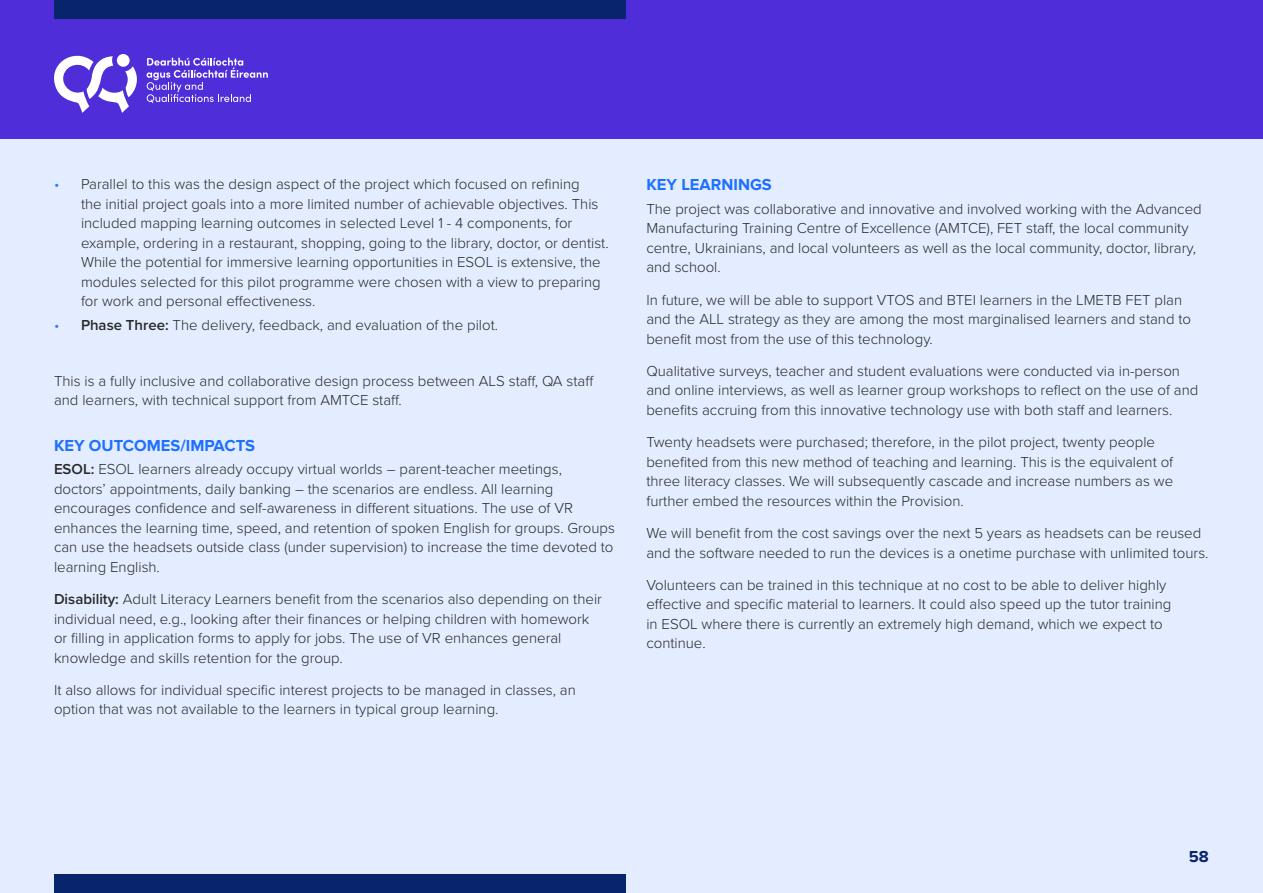
<style>
.page{position:relative;width:1263px;height:893px;background:#e3edff}
.page>*{position:absolute;margin:0;border:0;box-sizing:border-box;transform-origin:0 0}
.t1{font:700 16.5px "Proxima Nova";color:#1f70ff}
.t2{font:700 16.5px "Proxima Nova";color:#08246b}
.t3{font:300 15px/19.5px "Proxima Nova";color:#292829}
.s1{color:#2a77ff}
.s2{font-weight:600}
</style>
<div class="page">
<div style="left:0;top:0;width:1263px;height:139px;background:#4f2ed9"></div>
<svg style="left:147px;top:58px;width:121px;height:45px"></svg>
<svg style="left:54px;top:54px;width:83px;height:59px"></svg>
<div style="left:54px;top:0;width:571px;height:19px;background:#08246b"></div>
<div style="left:54px;top:874px;width:571px;height:19px;background:#08246b"></div>
<p class="t3" style="left:81px;top:173px;width:529px;text-indent:-27px"><span class="s1">•</span> Parallel to this was the design aspect of the project which focused on refining<br>the initial project goals into a more limited number of achievable objectives. This included mapping learning outcomes in selected Level 1 - 4 components, for example, ordering in a restaurant, shopping, going to the library, doctor, or dentist.<br>While the potential for immersive learning opportunities in ESOL is extensive, the modules selected for this pilot programme were chosen with a view to preparing for work and personal effectiveness.</p>
<p class="t3" style="left:54px;top:314px;width:446px"><span class="s1">•</span> <span class="s2">Phase Three:</span> The delivery, feedback, and evaluation of the pilot.</p>
<p class="t3" style="left:54px;top:370px;width:541px">This is a fully inclusive and collaborative design process between ALS staff, QA staff and learners, with technical support from AMTCE staff.</p>
<p class="t1" style="left:54px;top:436px;width:203px">KEY OUTCOMES/IMPACTS</p>
<p class="t3" style="left:54px;top:459px;width:563px"><span class="s2">ESOL:</span> ESOL learners already occupy virtual worlds – parent-teacher meetings, doctors’ appointments, daily banking – the scenarios are endless. All learning encourages confidence and self-awareness in different situations. The use of VR enhances the learning time, speed, and retention of spoken English for groups. Groups can use the headsets outside class (under supervision) to increase the time devoted to learning English.</p>
<p class="t3" style="left:54px;top:588px;width:549px"><span class="s2">Disability:</span> Adult Literacy Learners benefit from the scenarios also depending on their individual need, e.g., looking after their finances or helping children with homework or filling in application forms to apply for jobs. The use of VR enhances general knowledge and skills retention for the group.</p>
<p class="t3" style="left:54px;top:679px;width:523px">It also allows for individual specific interest projects to be managed in classes, an option that was not available to the learners in typical group learning.</p>
<p class="t1" style="left:646px;top:175px;width:127px">KEY LEARNINGS</p>
<p class="t3" style="left:646px;top:198px;width:557px">The project was collaborative and innovative and involved working with the Advanced Manufacturing Training Centre of Excellence (AMTCE), FET staff, the local community centre, Ukrainians, and local volunteers as well as the local community, doctor, library, and school.</p>
<p class="t3" style="left:646px;top:289px;width:546px">In future, we will be able to support VTOS and BTEI learners in the LMETB FET plan and the ALL strategy as they are among the most marginalised learners and stand to benefit most from the use of this technology.</p>
<p class="t3" style="left:646px;top:360px;width:553px">Qualitative surveys, teacher and student evaluations were conducted via in-person and online interviews, as well as learner group workshops to reflect on the use of and benefits accruing from this innovative technology use with both staff and learners.</p>
<p class="t3" style="left:646px;top:432px;width:528px">Twenty headsets were purchased; therefore, in the pilot project, twenty people benefited from this new method of teaching and learning. This is the equivalent of three literacy classes. We will subsequently cascade and increase numbers as we further embed the resources within the Provision.</p>
<p class="t3" style="left:646px;top:522px;width:564px">We will benefit from the cost savings over the next 5 years as headsets can be reused and the software needed to run the devices is a onetime purchase with unlimited tours.</p>
<p class="t3" style="left:646px;top:574px;width:527px">Volunteers can be trained in this technique at no cost to be able to deliver highly effective and specific material to learners. It could also speed up the tutor training in ESOL where there is currently an extremely high demand, which we expect to continue.</p>
<p class="t2" style="left:1189px;top:847px;width:22px">58</p>
</div>
